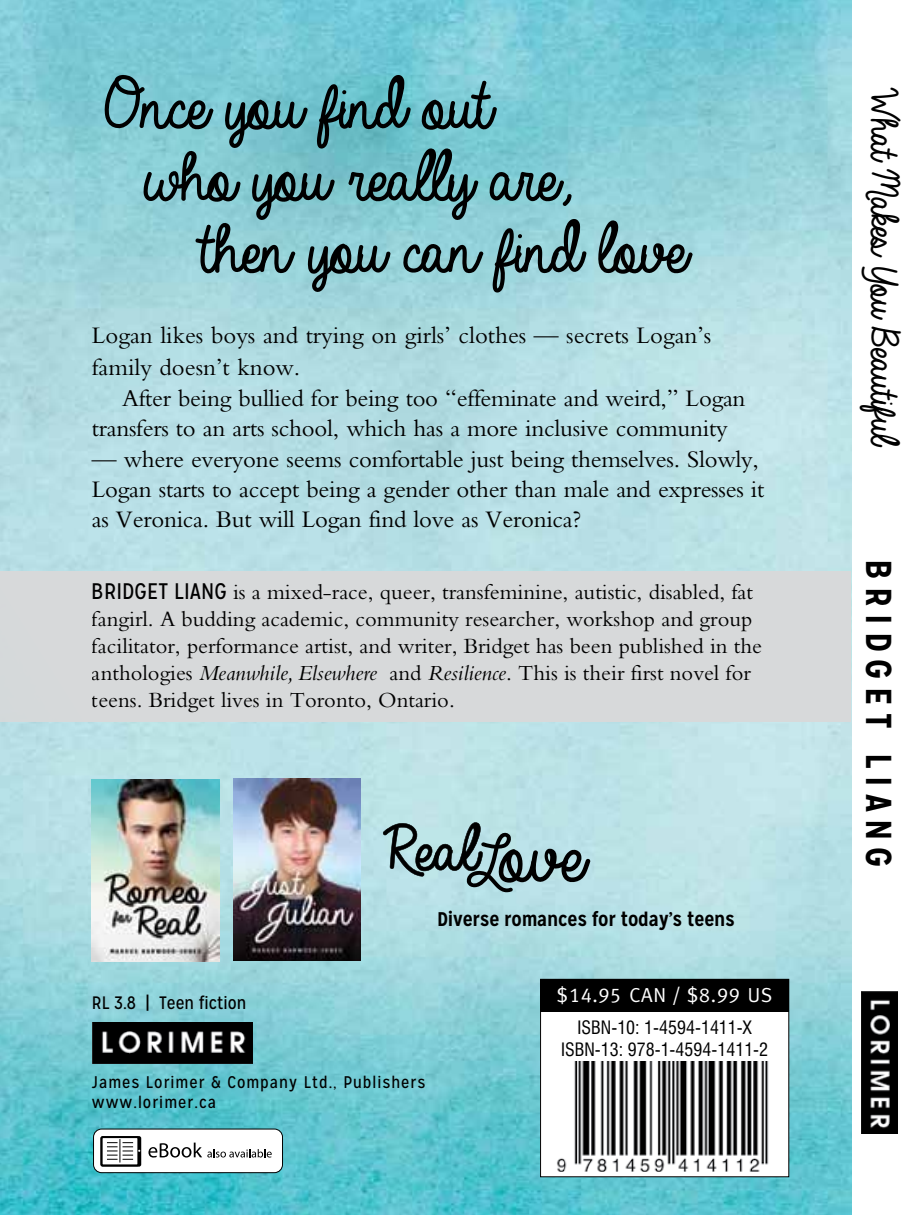
<style>
.page{position:relative;width:908px;height:1215px;background:#fff}
.page>*{position:absolute;margin:0;border:0;box-sizing:border-box;transform-origin:0 0}
.t1{font:76.5px "Always In My Heart";letter-spacing:-.02em;color:#000}
.t2{font:42.75px "Always In My Heart";color:#000}
.t3{font:700 36px "Mission Gothic";letter-spacing:.2em;color:#000}
.t4{font:24.75px/30.4px "Bembo";letter-spacing:-.01em;color:#000}
.t5{font:22.5px/27px "Bembo";color:#000}
.t6{font:20.25px "Meta Caps";letter-spacing:.04em;color:#fff}
.t7{font:700 19.8px "Mission Gothic";letter-spacing:-.01em;color:#000}
.t8{font:condensed 18px/21.6px "Swiss 721 BT";color:#000;text-align:center}
.t9{font:18px "Mission Gothic";color:#000}
.t10{font:16.88px/20.2px "Mission Gothic";letter-spacing:.06em;color:#000}
.s1{font-family:"Mission Gothic"}
.s2{font-style:italic}
</style>
<div class="page">
<img style="left:0;top:0;width:850px;height:1215px">
<img style="left:861px;top:992px;width:36px;height:142px">
<div style="left:0;top:572px;width:850px;height:150px;background:#d7d9da"></div>
<div style="left:540px;top:1012px;width:248px;height:165px;background:#fff"></div>
<div style="left:540px;top:979px;width:248px;height:33px;background:#000"></div>
<div style="left:540px;top:979px;width:248px;height:198px;border:1px solid #000"></div>
<img style="left:93px;top:1022px;width:159px;height:41px">
<div style="left:93px;top:1129px;width:189px;height:44px;background:#fff;border-radius:8px"></div>
<div style="left:93px;top:1129px;width:190px;height:44px;border:1px solid #000;border-radius:8px"></div>
<svg style="left:148px;top:1143px;width:124px;height:15px"></svg>
<div style="left:100px;top:1136px;width:41px;height:31px;border:2px solid #000"></div>
<div style="left:101px;top:1136px;width:38px;height:30px;border:2px solid #000"></div>
<svg style="left:107px;top:1137px;width:33px;height:29px"></svg>
<svg style="left:383px;top:822px;width:207px;height:70px;background:#8aa7ab"></svg>
<img style="left:233px;top:779px;width:128px;height:181px">
<img style="left:91px;top:780px;width:128px;height:182px">
<img style="left:557px;top:1062px;width:212px;height:109px">
<h1 class="t1" style="left:90px;top:64px;width:389px">Once you find out</h1>
<h1 class="t1" style="left:128px;top:136px;width:425px">who you really are,</h1>
<h1 class="t1" style="left:186px;top:208px;width:488px">then you can find love</h1>
<p class="t4" style="left:92px;top:319px;width:621px;line-height:32.4px">Logan likes boys and trying on girls’ clothes — secrets Logan’s family doesn’t know.</p>
<p class="t4" style="left:92px;top:382px;width:655px;text-indent:30px">After being bullied for being too “effeminate and weird,” Logan transfers to an arts school, which has a more inclusive community</p>
<p class="t4" style="left:92px;top:443px;width:673px">— where everyone seems comfortable just being themselves. Slowly,<br>Logan starts to accept being a gender other than male and expresses it as Veronica. But will Logan find love as Veronica?</p>
<p class="t5" style="left:92px;top:578px;width:671px"><span class="s1">BRIDGET LIANG</span> is a mixed-race, queer, transfeminine, autistic, disabled, fat fangirl. A budding academic, community researcher, workshop and group facilitator, performance artist, and writer, Bridget has been published in the anthologies <span class="s2">Meanwhile, Elsewhere</span> and <span class="s2">Resilience</span>. This is their first novel for teens. Bridget lives in Toronto, Ontario.</p>
<p class="t7" style="left:437px;top:907px;width:299px">Diverse romances for today’s teens</p>
<p class="t9" style="left:92px;top:992px;width:156px">RL 3.8 | Teen fiction</p>
<p class="t10" style="left:92px;top:1072px;width:335px">James Lorimer &amp; Company Ltd., Publishers www.lorimer.ca</p>
<p class="t6" style="left:557px;top:983px;width:217px">$14.95 CAN / $8.99 US</p>
<p class="t8" style="left:561px;top:1017px;width:208px">ISBN-10: 1-4594-1411-X<br>ISBN-13: 978-1-4594-1411-2</p>
<h2 class="t2" style="left:906px;top:81px;width:368px;rotate:90deg">WhatMakesYouBeautiful</h2>
<h3 class="t3" style="left:900px;top:559px;width:310px;rotate:90deg">Bridget Liang</h3>
</div>
